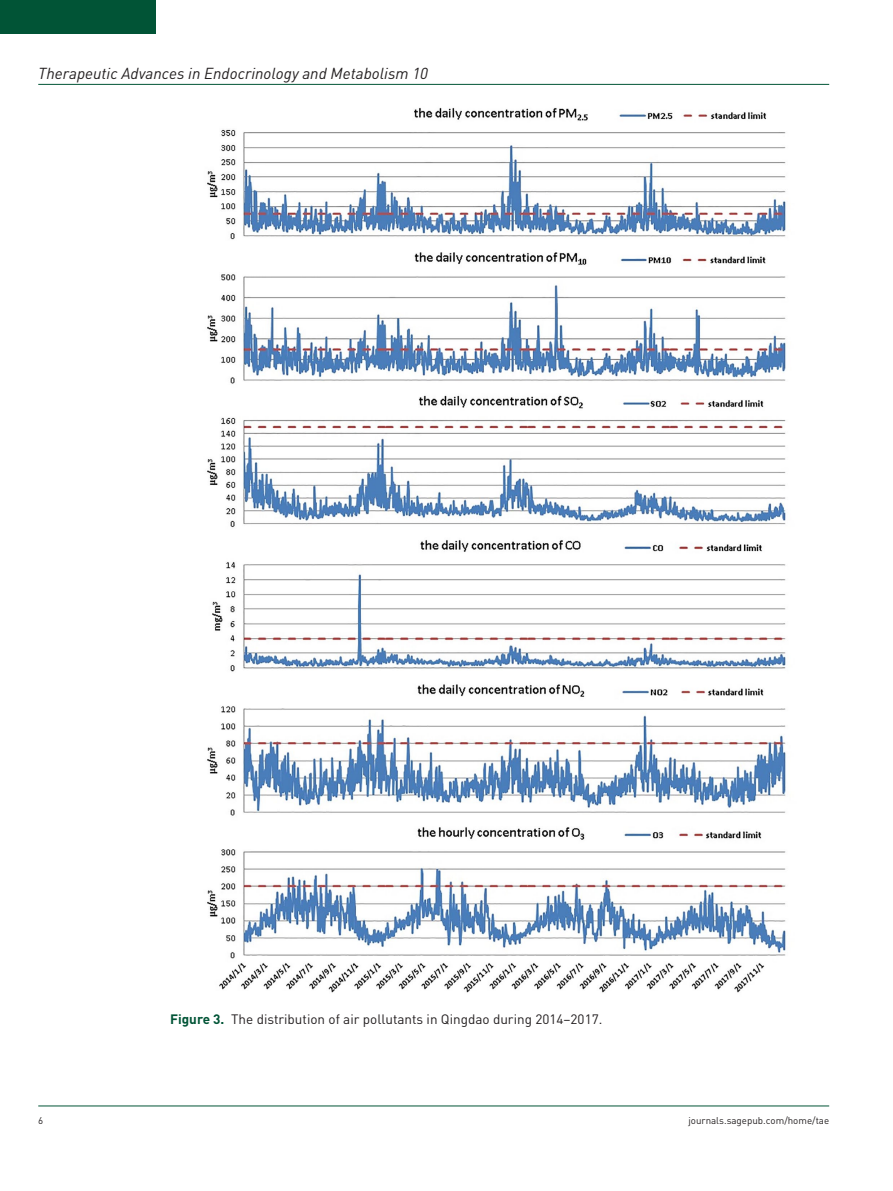
<style>
.page{position:relative;width:893px;height:1191px;background:#fff}
.page>*{position:absolute;margin:0;border:0;box-sizing:border-box;transform-origin:0 0}
.t1{font:italic 15.75px "DIN";color:#231f20}
.t2{font:13.5px "DIN";color:#231f20}
.t3{font:9.75px "DIN";color:#231f20}
.s1{font-weight:700;color:#015436}
</style>
<div class="page">
<hr style="left:38px;top:84px;width:791px;height:1px;background:#015436">
<hr style="left:38px;top:1105px;width:791px;height:1px;background:#015436">
<div style="left:0;top:0;width:155px;height:34px;background:#015436"></div>
<img style="left:207px;top:107px;width:579px;height:886px">
<p class="t1" style="left:38px;top:63px;width:391px">Therapeutic Advances in Endocrinology and Metabolism 10</p>
<p class="t2" style="left:170px;top:1011px;width:434px"><span class="s1">Figure 3.</span> The distribution of air pollutants in Qingdao during 2014–2017.</p>
<p class="t3" style="left:38px;top:1114px;width:7px">6</p>
<p class="t3" style="left:688px;top:1114px;width:142px">journals.sagepub.com/home/tae</p>
</div>
